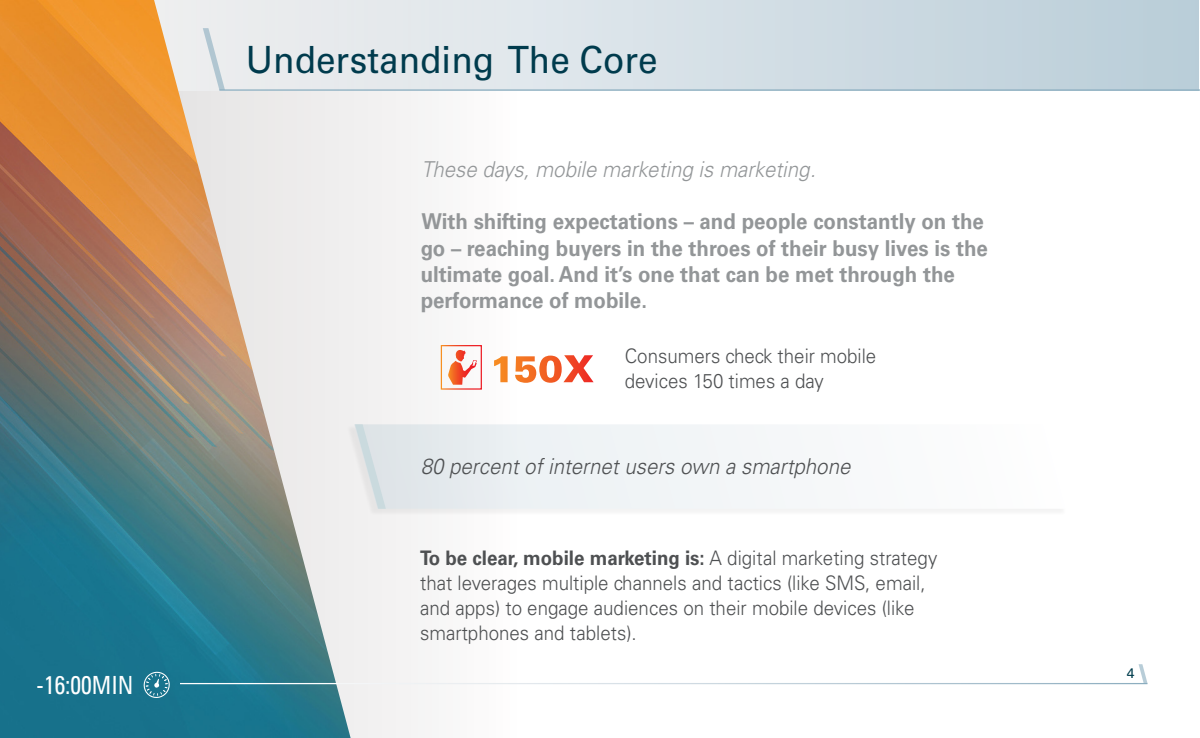
<style>
.page{position:relative;width:1200px;height:738px;background:#fff}
.page>*{position:absolute;margin:0;border:0;box-sizing:border-box;transform-origin:0 0}
.t1{font:37.5px "Univers";color:#003b4d;scale:.94 1}
.t2{font:condensed 25.62px "Univers";color:#fff;scale:.94 1}
.t3{font:700 21.88px/26.2px "Univers";color:#939698;scale:.94 1}
.t4{font:italic 300 21.88px "Univers";color:#4e5052;scale:.94 1}
.t5{font:italic 300 21.88px "Univers";color:#939698;scale:.94 1}
.t6{font:300 20px/25px "Univers";color:#4e5052;scale:.94 1}
.t7{font:13.75px "Univers";color:#003d4d}
.s1{font-size:25px}
.s2{font-weight:700}
</style>
<div class="page">
<svg style="left:1139px;top:664px;width:8px;height:19px"></svg>
<svg style="left:351px;top:0;width:848px;height:89px;background:#d1dde4"></svg>
<hr style="left:219px;top:89px;width:981px;height:2px;background:#8aadbf">
<div style="left:346px;top:424px;width:721px;height:91px;background:#f4f4f4"></div>
<svg style="left:354px;top:424px;width:713px;height:84px"></svg>
<svg style="left:355px;top:424px;width:31px;height:84px"></svg>
<img style="left:0;top:0;width:351px;height:738px">
<hr style="left:180px;top:682px;width:158px;height:2px;background:#fff">
<svg style="left:142px;top:670px;width:29px;height:29px"></svg>
<svg style="left:448px;top:350px;width:29px;height:34px"></svg>
<div style="left:441px;top:345px;width:41px;height:44px;border:1px solid #fff"></div>
<p class="t2" style="left:36px;top:668px;width:105px">-16:00<span class="s1">MIN</span></p>
<h1 class="t1" style="left:246px;top:38px;width:440px">Understanding The Core</h1>
<p class="t5" style="left:421px;top:156px;width:421px">These days, mobile marketing is marketing.</p>
<p class="t3" style="left:421px;top:209px;width:605px">With shifting expectations – and people constantly on the go – reaching buyers in the throes of their busy lives is the ultimate goal. And it’s one that can be met through the performance of mobile.</p>
<p class="t6" style="left:490px;top:343px;width:412px;text-indent:135px">Consumers check their mobile<br><sup>150X</sup> devices 150 times a day</p>
<p class="t4" style="left:421px;top:453px;width:459px">80 percent of internet users own a smartphone</p>
<p class="t6" style="left:420px;top:545px;width:552px"><span class="s2">To be clear, mobile marketing is:</span> A digital marketing strategy that leverages multiple channels and tactics (like SMS, email, and apps) to engage audiences on their mobile devices (like smartphones and tablets).</p>
<p class="t7" style="left:1127px;top:665px;width:9px">4</p>
</div>
